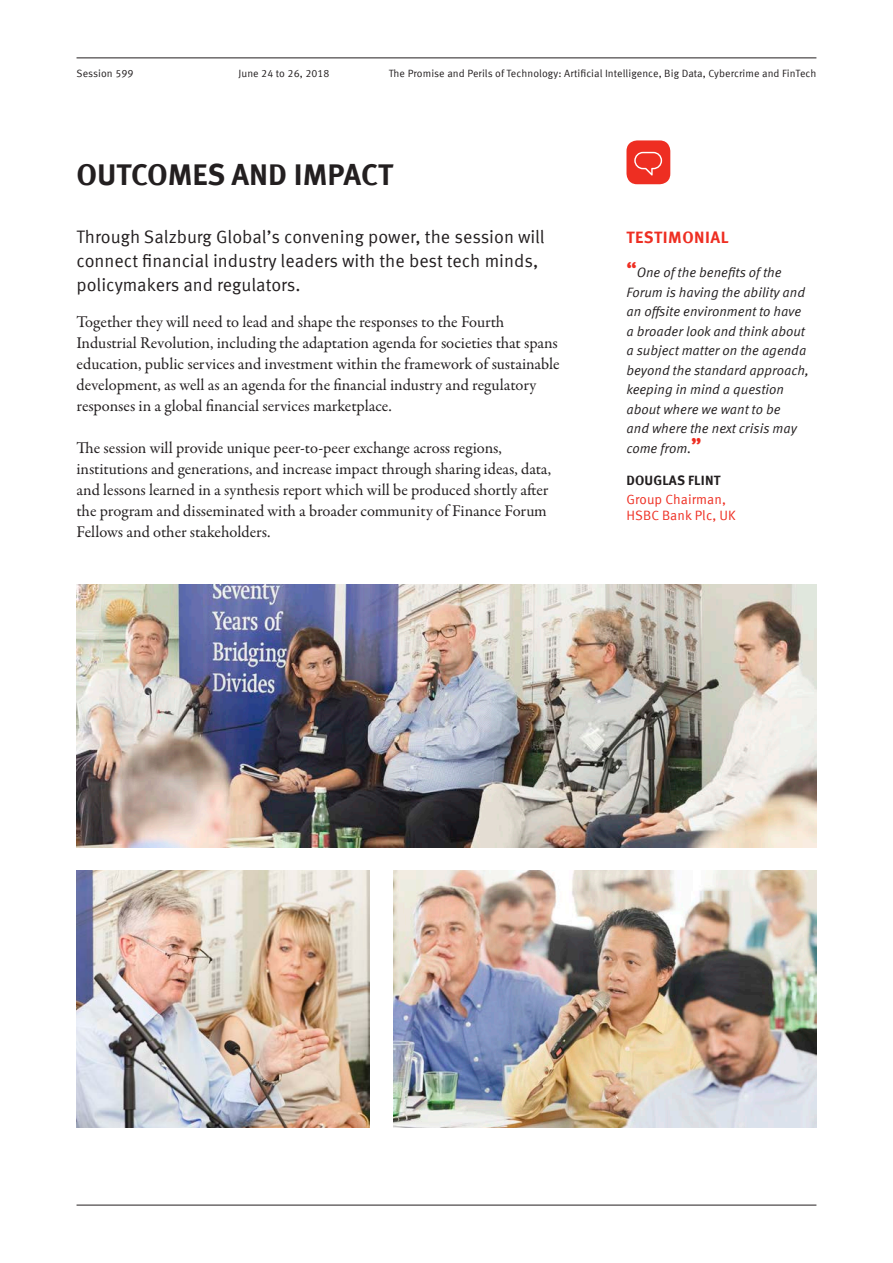
<style>
.page{position:relative;width:893px;height:1263px;background:#fff}
.page>*{position:absolute;margin:0;border:0;box-sizing:border-box;transform-origin:0 0}
.t1{font:700 30px "Meta Offc";color:#231f20}
.intro{font:18px/24px "Meta Offc Norm";color:#231f20}
.copy_black{font:16.5px/21px "Garamond Premr Pro";color:#231f20}
.h1_sidebar_colour{font:700 16.5px "Meta Offc";letter-spacing:.03em;color:#ee2e22}
.copy_sidebar_colour{font:13.5px/19.5px "Meta Offc Norm Ita";color:#231f20}
.explaining_text_colo{font:13.5px/16.5px "Meta Offc Norm";letter-spacing:.005em;color:#ee2e22}
.h3_sidebar_chairs_na{font:700 13.5px "Meta Offc";letter-spacing:.01em;color:#231f20}
.t2{font:10.5px "Meta Offc Norm";letter-spacing:.005em;color:#231f20}
.s1{font-family:"Meta Offc";font-weight:700;font-size:21px;color:#ee2e22}
</style>
<div class="page">
<hr style="left:77px;top:1205px;width:739px;height:1px;background:#231f20">
<hr style="left:77px;top:58px;width:739px;height:1px;background:#231f20">
<img style="left:393px;top:870px;width:423px;height:257px">
<img style="left:77px;top:584px;width:739px;height:263px">
<img style="left:77px;top:870px;width:293px;height:257px">
<div style="left:626px;top:140px;width:44px;height:44px;background:#ee2e22;border-radius:11px"></div>
<svg style="left:634px;top:152px;width:28px;height:24px"></svg>
<p class="t2" style="left:77px;top:67px;width:58px">Session 599</p>
<p class="t2" style="left:239px;top:67px;width:92px">June 24 to 26, 2018</p>
<p class="t2" style="left:389px;top:67px;width:429px">The Promise and Perils of Technology: Artificial Intelligence, Big Data, Cybercrime and FinTech</p>
<p class="t1" style="left:77px;top:156px;width:318px">OUTCOMES AND IMPACT</p>
<p class="intro" style="left:77px;top:225px;width:470px">Through Salzburg Global’s convening power, the session will connect financial industry leaders with the best tech minds, policymakers and regulators.</p>
<p class="copy_black" style="left:77px;top:312px;width:485px">Together they will need to lead and shape the responses to the Fourth Industrial Revolution, including the adaptation agenda for societies that spans education, public services and investment within the framework of sustainable development, as well as an agenda for the financial industry and regulatory responses in a global financial services marketplace.</p>
<p class="copy_black" style="left:77px;top:438px;width:476px">The session will provide unique peer-to-peer exchange across regions, institutions and generations, and increase impact through sharing ideas, data, and lessons learned in a synthesis report which will be produced shortly after the program and disseminated with a broader community of Finance Forum Fellows and other stakeholders.</p>
<p class="h1_sidebar_colour" style="left:626px;top:227px;width:104px">TESTIMONIAL</p>
<p class="copy_sidebar_colour" style="left:626px;top:263px;width:184px"><span class="s1">“</span>One of the benefits of the<br>Forum is having the ability and an offsite environment to have a broader look and think about a subject matter on the agenda beyond the standard approach, keeping in mind a question about where we want to be<br>and where the next crisis may come from.<span class="s1">”</span></p>
<p class="h3_sidebar_chairs_na" style="left:626px;top:472px;width:95px">DOUGLAS FLINT</p>
<p class="explaining_text_colo" style="left:626px;top:491px;width:111px">Group Chairman,<br>HSBC Bank Plc, UK</p>
</div>
